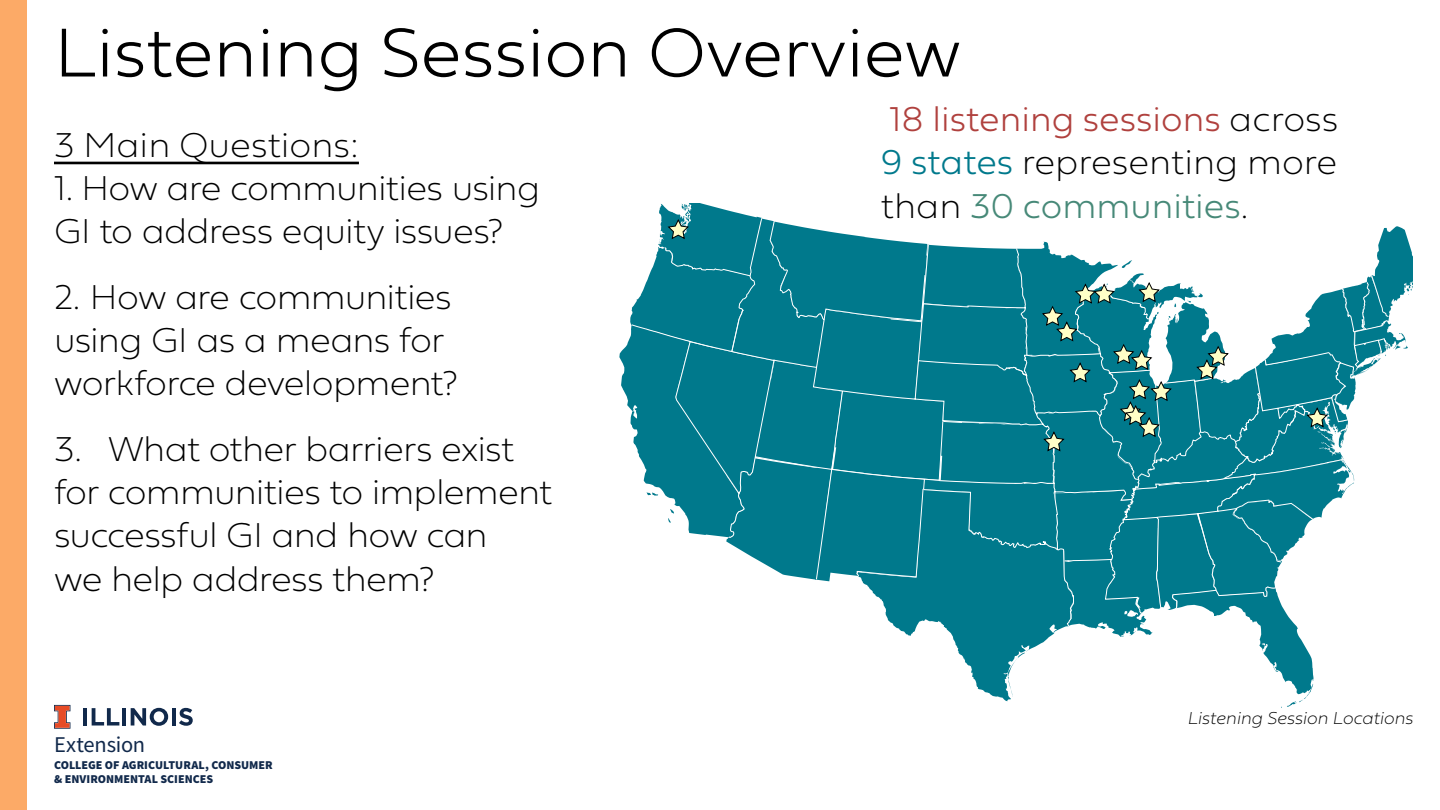
<style>
.page{position:relative;width:1440px;height:810px;background:#fff}
.page>*{position:absolute;margin:0;border:0;box-sizing:border-box;transform-origin:0 0}
.t1{font:100 72px "Fieldwork Geo";color:#000}
.t2{font:36px/43.2px "Fieldwork Geo Hair";letter-spacing:-.02em;color:#000}
.t3{font:36px "Fieldwork Geo Hair";color:#000}
.t4{font:100 36px "Fieldwork Geo";color:#b0413e}
.t5{font:100 36px "Fieldwork Geo";color:#478978}
.t6{font:22.5px "Source Sans Pro";letter-spacing:-.01em;color:#11294b}
.t7{font:18px "Fieldwork Italic Hair";color:#000}
.t8{font:900 12px/14.4px "Source Sans Pro";color:#11294b}
.s1{font-family:"Fieldwork Geo Hair";font-weight:400;color:#000}
.s2{font-family:"Fieldwork Geo";font-weight:100;color:#00798c}
</style>
<div class="page">
<div style="left:0;top:0;width:27px;height:810px;background:#fcaa67"></div>
<hr style="left:83px;top:708px;width:4px;height:18px;background:#11294b">
<svg style="left:92px;top:708px;width:27px;height:18px"></svg>
<hr style="left:122px;top:708px;width:4px;height:18px;background:#11294b">
<svg style="left:131px;top:708px;width:37px;height:18px"></svg>
<hr style="left:172px;top:708px;width:4px;height:18px;background:#11294b">
<svg style="left:179px;top:708px;width:14px;height:18px"></svg>
<svg style="left:54px;top:705px;width:16px;height:24px"></svg>
<hr style="left:54px;top:162px;width:305px;height:2px;background:#000">
<svg style="left:619px;top:203px;width:794px;height:505px"></svg>
<h1 class="t1" style="left:54px;top:-4px;width:909px">Listening Session Overview</h1>
<p class="t4" style="left:889px;top:91px;width:450px">18 listening sessions <span class="s1">across</span></p>
<p class="t3" style="left:881px;top:134px;width:458px"><span class="s2">9 states</span> representing more</p>
<p class="t5" style="left:881px;top:177px;width:369px"><span class="s1">than</span> 30 communities<span class="s1">.</span></p>
<p class="t3" style="left:54px;top:116px;width:306px">3 Main Questions:</p>
<p class="t2" style="left:54px;top:164px;width:488px">1. How are communities using<br>GI to address equity issues?</p>
<p class="t2" style="left:54px;top:273px;width:406px">2. How are communities using GI as a means for workforce development?</p>
<p class="t2" style="left:54px;top:425px;width:500px">3. What other barriers exist for communities to implement successful GI and how can<br>we help address them?</p>
<p class="t6" style="left:54px;top:730px;width:93px">Extension</p>
<p class="t8" style="left:54px;top:757px;width:220px">COLLEGE OF AGRICULTURAL, CONSUMER &amp; ENVIRONMENTAL SCIENCES</p>
<p class="t7" style="left:1187px;top:704px;width:227px">Listening Session Locations</p>
</div>
